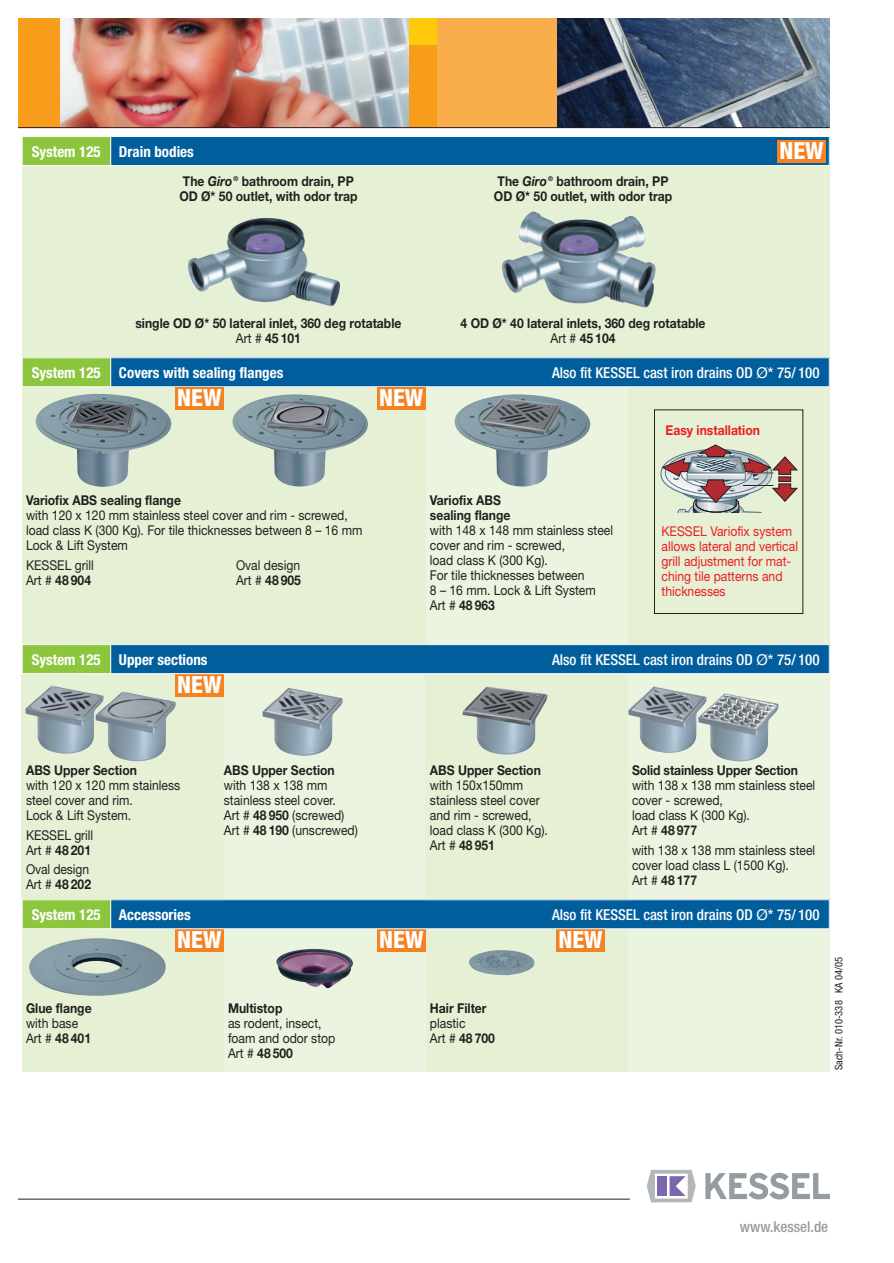
<style>
.page{position:relative;width:894px;height:1263px;background:#fff}
.page>*{position:absolute;margin:0;border:0;box-sizing:border-box;transform-origin:0 0}
.t1{font:800 condensed 23.7px "Helvetica Neue";color:#fff}
.t2{font:500 condensed 15px "Helvetica Neue";color:#fff}
.t3{font:700 condensed 15px "Helvetica Neue";color:#fff}
.t4{font:500 condensed 15px "Helvetica Neue";color:#959ca1}
.t5{font:13.5px/15px "Helvetica Neue";color:#231f20;scale:.9 1}
.t6{font:700 13.5px/15px "Helvetica Neue";color:#231f20;scale:.9 1}
.t7{font:13.5px/15px "Helvetica Neue";color:#ee1d23;scale:.9 1}
.t8{font:700 13.5px "Helvetica Neue";color:#ee1d23;scale:.9 1}
.t9{font:condensed 10.5px "Helvetica Neue";color:#231f20}
.s1{font-style:italic}
.s2{font-weight:400}
.s3{font-weight:400;font-stretch:normal}
.s4{font-weight:700}
</style>
<div class="page">
<div style="left:293px;top:18px;width:144px;height:27px;background:#feca0a"></div>
<div style="left:18px;top:18px;width:130px;height:110px;background:#f89c1c"></div>
<div style="left:293px;top:45px;width:144px;height:83px;background:#f89c1c"></div>
<div style="left:437px;top:18px;width:145px;height:110px;background:#faae4b"></div>
<img style="left:558px;top:18px;width:272px;height:109px">
<img style="left:60px;top:18px;width:348px;height:109px">
<hr style="left:18px;top:127px;width:812px;height:1px;background:#231f20">
<hr style="left:18px;top:1199px;width:612px;height:1px;background:#231f20">
<svg style="left:647px;top:1170px;width:49px;height:32px"></svg>
<svg style="left:705px;top:1172px;width:125px;height:28px"></svg>
<div style="left:22px;top:166px;width:808px;height:201px;background:#e5f0d4"></div>
<div style="left:22px;top:372px;width:404px;height:272px;background:#e5f0d4"></div>
<div style="left:426px;top:372px;width:202px;height:272px;background:#ebf4de"></div>
<div style="left:628px;top:372px;width:202px;height:272px;background:#e5f0d4"></div>
<div style="left:22px;top:929px;width:202px;height:143px;background:#e5f0d4"></div>
<div style="left:224px;top:929px;width:202px;height:143px;background:#ebf4de"></div>
<div style="left:426px;top:929px;width:202px;height:143px;background:#e5f0d4"></div>
<div style="left:628px;top:929px;width:202px;height:143px;background:#ebf4de"></div>
<div style="left:175px;top:929px;width:49px;height:22px;background:#f58220"></div>
<div style="left:377px;top:929px;width:49px;height:22px;background:#f58220"></div>
<div style="left:556px;top:929px;width:49px;height:22px;background:#f58220"></div>
<div style="left:22px;top:674px;width:202px;height:225px;background:#e5f0d4"></div>
<div style="left:224px;top:674px;width:202px;height:225px;background:#ebf4de"></div>
<img style="left:262px;top:688px;width:81px;height:68px">
<div style="left:426px;top:674px;width:202px;height:225px;background:#e5f0d4"></div>
<div style="left:628px;top:674px;width:202px;height:225px;background:#ebf4de"></div>
<div style="left:175px;top:674px;width:49px;height:22px;background:#f58220"></div>
<div style="left:82px;top:358px;width:747px;height:29px;background:#005e9d"></div>
<div style="left:82px;top:137px;width:747px;height:29px;background:#005e9d"></div>
<div style="left:81px;top:136px;width:749px;height:30px;border:1px solid #fff"></div>
<div style="left:22px;top:137px;width:89px;height:29px;background:#8cc63e"></div>
<div style="left:22px;top:136px;width:89px;height:30px;border:1px solid #fff"></div>
<div style="left:82px;top:900px;width:747px;height:29px;background:#005e9d"></div>
<div style="left:82px;top:645px;width:747px;height:29px;background:#005e9d"></div>
<div style="left:81px;top:644px;width:749px;height:30px;border:1px solid #fff"></div>
<div style="left:22px;top:358px;width:89px;height:29px;background:#8cc63e"></div>
<div style="left:22px;top:357px;width:89px;height:30px;border:1px solid #fff"></div>
<div style="left:22px;top:645px;width:89px;height:29px;background:#8cc63e"></div>
<div style="left:22px;top:644px;width:89px;height:30px;border:1px solid #fff"></div>
<div style="left:22px;top:900px;width:89px;height:29px;background:#8cc63e"></div>
<div style="left:22px;top:899px;width:89px;height:30px;border:1px solid #fff"></div>
<img style="left:188px;top:218px;width:152px;height:88px">
<img style="left:25px;top:686px;width:70px;height:68px">
<img style="left:95px;top:692px;width:81px;height:69px">
<img style="left:628px;top:686px;width:70px;height:67px">
<img style="left:698px;top:693px;width:81px;height:68px">
<img style="left:276px;top:949px;width:77px;height:39px">
<img style="left:469px;top:950px;width:66px;height:25px">
<img style="left:502px;top:211px;width:154px;height:97px">
<img style="left:462px;top:687px;width:85px;height:68px">
<div style="left:377px;top:387px;width:49px;height:22px;background:#f58220"></div>
<div style="left:175px;top:387px;width:49px;height:22px;background:#f58220"></div>
<img style="left:36px;top:394px;width:135px;height:93px">
<img style="left:232px;top:394px;width:136px;height:93px">
<img style="left:455px;top:394px;width:135px;height:93px">
<img style="left:29px;top:938px;width:137px;height:58px">
<svg style="left:661px;top:445px;width:136px;height:68px"></svg>
<div style="left:654px;top:410px;width:149px;height:204px;border:1px solid #231f20"></div>
<div style="left:777px;top:140px;width:49px;height:22px;background:#f58220"></div>
<p class="t3" style="left:32px;top:146px;width:164px">System 125 Drain bodies</p>
<p class="t6" style="left:179px;top:175px;width:199px">The <span class="s1">Giro</span> <sup>®</sup> bathroom drain, PP<br>OD Ø* 50 outlet, with odor trap</p>
<p class="t6" style="left:494px;top:175px;width:199px">The <span class="s1">Giro</span> <sup>®</sup> bathroom drain, PP<br>OD Ø* 50 outlet, with odor trap</p>
<h1 class="t1" style="left:779px;top:142px;width:46px">NEW</h1>
<p class="t3" style="left:32px;top:367px;width:71px">System 125</p>
<p class="t6" style="left:135px;top:317px;width:297px;text-align:center">single OD Ø* 50 lateral inlet, 360 deg rotatable<br><span class="s2">Art #</span> 45 101</p>
<p class="t3" style="left:119px;top:367px;width:166px">Covers with sealing flanges</p>
<p class="t2" style="left:552px;top:367px;width:269px">Also fit KESSEL cast iron drains OD <span class="s3">Ø</span>* 75/ 100</p>
<p class="t6" style="left:461px;top:317px;width:274px;text-align:center">4 OD Ø* 40 lateral inlets, 360 deg rotatable<br><span class="s2">Art #</span> 45 104</p>
<h1 class="t1" style="left:177px;top:390px;width:46px">NEW</h1>
<h1 class="t1" style="left:379px;top:390px;width:46px">NEW</h1>
<p class="t8" style="left:666px;top:425px;width:106px">Easy installation</p>
<p class="t6" style="left:26px;top:494px;width:174px">Variofix ABS sealing flange</p>
<p class="t5" style="left:26px;top:509px;width:375px">with 120 x 120 mm stainless steel cover and rim - screwed, load class K (300 Kg). For tile thicknesses between 8 – 16 mm<br>Lock &amp; Lift System</p>
<p class="t5" style="left:26px;top:559px;width:77px">KESSEL grill<br>Art # <span class="s4">48 904</span></p>
<p class="t5" style="left:236px;top:559px;width:74px">Oval design<br>Art # <span class="s4">48 905</span></p>
<p class="t6" style="left:430px;top:494px;width:91px">Variofix ABS sealing flange</p>
<p class="t5" style="left:430px;top:524px;width:205px">with 148 x 148 mm stainless steel cover and rim - screwed,<br>load class K (300 Kg).<br>For tile thicknesses between<br>8 – 16 mm. Lock &amp; Lift System<br>Art # <span class="s4">48 963</span></p>
<p class="t7" style="left:662px;top:525px;width:153px">KESSEL Variofix system allows lateral and vertical grill adjustment for mat&shy;ching tile patterns and thicknesses</p>
<p class="t3" style="left:32px;top:654px;width:71px">System 125</p>
<p class="t3" style="left:119px;top:654px;width:90px">Upper sections</p>
<p class="t2" style="left:552px;top:654px;width:269px">Also fit KESSEL cast iron drains OD <span class="s3">Ø</span>* 75/ 100</p>
<h1 class="t1" style="left:177px;top:676px;width:46px">NEW</h1>
<p class="t6" style="left:26px;top:764px;width:125px">ABS Upper Section</p>
<p class="t5" style="left:26px;top:779px;width:173px">with 120 x 120 mm stainless steel cover and rim.<br>Lock &amp; Lift System.</p>
<p class="t5" style="left:26px;top:829px;width:76px">KESSEL grill<br>Art # <span class="s4">48 201</span></p>
<p class="t5" style="left:26px;top:863px;width:74px">Oval design<br>Art # <span class="s4">48 202</span></p>
<p class="t6" style="left:224px;top:764px;width:125px">ABS Upper Section</p>
<p class="t5" style="left:224px;top:779px;width:150px">with 138 x 138 mm stainless steel cover.<br>Art # <span class="s4">48 950</span> (screwed)<br>Art # <span class="s4">48 190</span> (unscrewed)</p>
<p class="t6" style="left:430px;top:764px;width:125px">ABS Upper Section</p>
<p class="t5" style="left:430px;top:779px;width:133px">with 150x150mm stainless steel cover and rim - screwed, load class K (300 Kg).<br>Art # <span class="s4">48 951</span></p>
<p class="t6" style="left:632px;top:764px;width:186px">Solid stainless Upper Section</p>
<p class="t5" style="left:632px;top:779px;width:205px">with 138 x 138 mm stainless steel cover - screwed,<br>load class K (300 Kg).<br>Art # <span class="s4">48 977</span></p>
<p class="t5" style="left:632px;top:844px;width:205px">with 138 x 138 mm stainless steel cover load class L (1500 Kg).<br>Art # <span class="s4">48 177</span></p>
<p class="t3" style="left:32px;top:909px;width:71px">System 125</p>
<p class="t6" style="left:26px;top:1002px;width:74px">Glue flange</p>
<p class="t5" style="left:26px;top:1017px;width:74px">with base<br>Art # <span class="s4">48 401</span></p>
<p class="t3" style="left:119px;top:909px;width:73px">Accessories</p>
<p class="t2" style="left:552px;top:909px;width:269px">Also fit KESSEL cast iron drains OD <span class="s3">Ø</span>* 75/ 100</p>
<h1 class="t1" style="left:177px;top:932px;width:46px">NEW</h1>
<h1 class="t1" style="left:379px;top:932px;width:46px">NEW</h1>
<p class="t6" style="left:228px;top:1002px;width:62px">Multistop</p>
<p class="t5" style="left:228px;top:1017px;width:121px">as rodent, insect, foam and odor stop<br>Art # <span class="s4">48 500</span></p>
<p class="t6" style="left:430px;top:1002px;width:64px">Hair Filter</p>
<p class="t5" style="left:430px;top:1017px;width:74px">plastic<br>Art # <span class="s4">48 700</span></p>
<h1 class="t1" style="left:558px;top:932px;width:46px">NEW</h1>
<p class="t9" style="left:835px;top:1070px;width:115px;rotate:-90deg">Sach-Nr. 010-338 KA 04/05</p>
<p class="t4" style="left:740px;top:1221px;width:90px">www.kessel.de</p>
</div>
